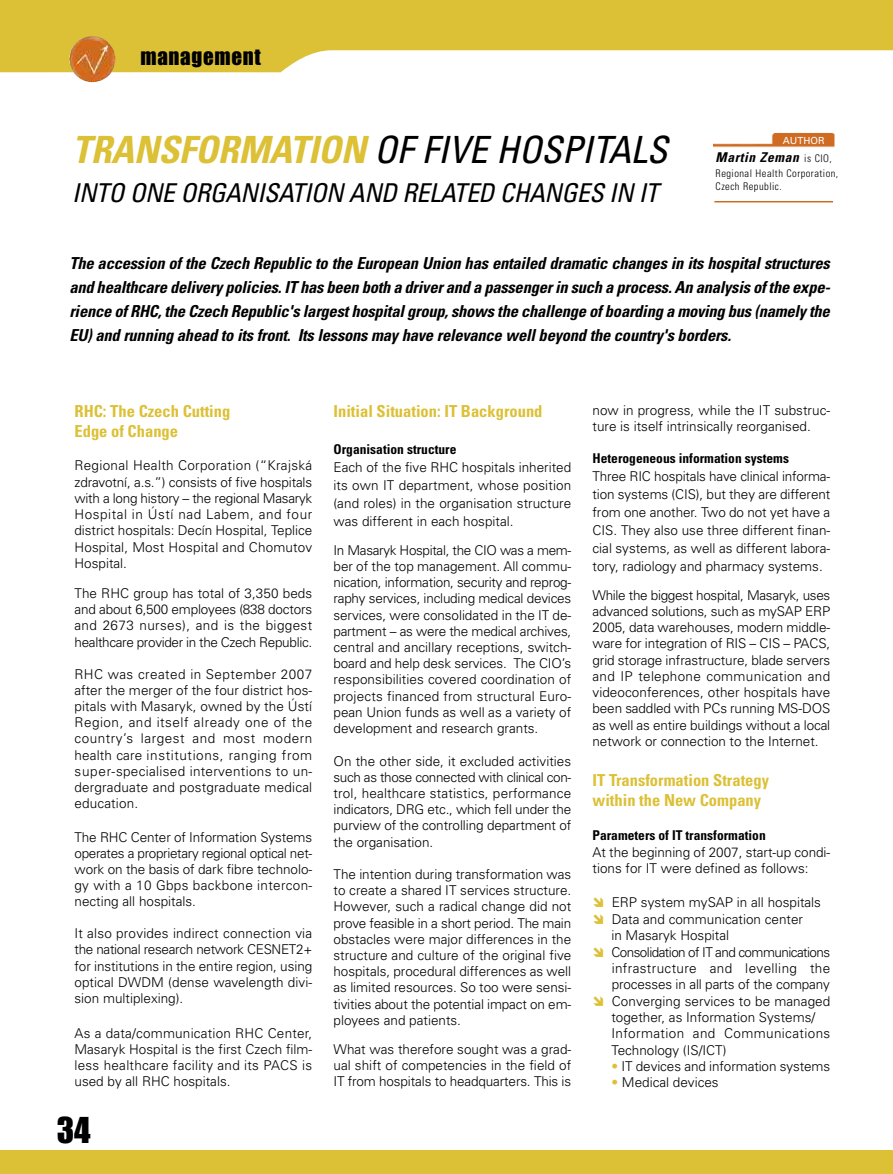
<style>
.page{position:relative;width:893px;height:1174px;background:#fff}
.page>*{position:absolute;margin:0;border:0;box-sizing:border-box;transform-origin:0 0}
.t1{font:italic condensed 37.5px "Univers";letter-spacing:-.01em;color:#000}
.t2{font:33px "Impact";color:#000}
.t3{font:italic condensed 25.95px "Univers";letter-spacing:-.02em;color:#000}
.t4{font:21px "Impact";letter-spacing:.03em;color:#000}
.t5{font:italic 700 condensed 16.5px/24px "Univers";letter-spacing:-.015em;color:#000;text-align:justify}
.t6{font:700 condensed 16.5px/19.8px "Univers";color:#dcc036}
.t7{font:300 13.5px/16.2px "Univers";color:#000;text-align:justify}
.t8{font:700 condensed 13.5px "Univers";color:#000}
.t9{font:italic 700 condensed 13.5px "Univers";letter-spacing:.045em;color:#000}
.t10{font:300 condensed 10.5px/12.6px "Univers";letter-spacing:.045em;color:#000}
.t11{font:9.75px "Univers";color:#fff}
.s1{font-weight:700;color:#dcc036}
.s2{font-weight:300;font-style:normal;font-size:10.5px}
.s3{color:#dcc036}
</style>
<div class="page">
<svg style="left:0;top:0;width:893px;height:72px;fill:#dcc036"></svg>
<img style="left:713px;top:132px;width:122px;height:71px">
<img style="left:69px;top:36px;width:46px;height:46px">
<hr style="left:714px;top:201px;width:119px;height:1px;background:#ce6b23">
<div style="left:0;top:1150px;width:893px;height:24px;background:#dcc036"></div>
<h3 class="t4" style="left:141px;top:46px;width:122px">MANAGEMENT</h3>
<h1 class="t1" style="left:72px;top:136px;width:597px"><span class="s1">TRANSFORMATION</span> OF FIVE HOSPITALS</h1>
<h3 class="t3" style="left:72px;top:184px;width:588px">INTO ONE ORGANISATION AND RELATED CHANGES IN IT</h3>
<p class="t11" style="left:783px;top:137px;width:43px">AUTHOR</p>
<p class="t9" style="left:716px;top:152px;width:118px">Martin Zeman <span class="s2">is CIO,</span></p>
<p class="t10" style="left:716px;top:168px;width:124px">Regional Health Corporation,<br>Czech Republic.</p>
<p class="t5" style="left:69px;top:252px;width:762px">The accession of the Czech Republic to the European Union has entailed dramatic changes in its hospital structures and healthcare delivery policies. IT has been both a driver and a passenger in such a process. An analysis of the expe&shy;rience of RHC, the Czech Republic's largest hospital group, shows the challenge of boarding a moving bus (namely the EU) and running ahead to its front. Its lessons may have relevance well beyond the country's borders.</p>
<p class="t6" style="left:74px;top:402px;width:157px">RHC: The Czech Cutting<br>Edge of Change</p>
<p class="t7" style="left:74px;top:459px;width:239px">Regional Health Corporation (“Krajská zdravotní, a.s.”) consists of five hospitals with a long history – the regional Masaryk Hospital in Ústí nad Labem, and four district hospitals: Decín Hospital, Teplice Hospital, Most Hospital and Chomutov Hospital.</p>
<p class="t7" style="left:74px;top:586px;width:239px">The RHC group has total of 3,350 beds and about 6,500 employees (838 doctors and 2673 nurses), and is the biggest healthcare provider in the Czech Republic.</p>
<p class="t7" style="left:74px;top:667px;width:239px">RHC was created in September 2007 after the merger of the four district hos&shy;pitals with Masaryk, owned by the Ústí Region, and itself already one of the country’s largest and most modern health care institutions, ranging from super-specialised interventions to un&shy;dergraduate and postgraduate medical education.</p>
<p class="t7" style="left:74px;top:830px;width:239px">The RHC Center of Information Systems operates a proprietary regional optical net&shy;work on the basis of dark fibre technolo&shy;gy with a 10 Gbps backbone intercon&shy;necting all hospitals.</p>
<p class="t7" style="left:74px;top:926px;width:239px">It also provides indirect connection via the national research network CESNET2+ for institutions in the entire region, using optical DWDM (dense wavelength divi&shy;sion multiplexing).</p>
<p class="t7" style="left:74px;top:1026px;width:239px">As a data/communication RHC Center, Masaryk Hospital is the first Czech film&shy;less healthcare facility and its PACS is used by all RHC hospitals.</p>
<h2 class="t2" style="left:57px;top:1112px;width:35px">34</h2>
<p class="t6" style="left:333px;top:402px;width:210px">Initial Situation: IT Background</p>
<p class="t8" style="left:333px;top:444px;width:124px">Organisation structure</p>
<p class="t7" style="left:333px;top:460px;width:239px;line-height:18px">Each of the five RHC hospitals inherited its own IT department, whose position (and roles) in the organisation structure was different in each hospital.</p>
<p class="t7" style="left:333px;top:543px;width:239px">In Masaryk Hospital, the CIO was a mem&shy;ber of the top management. All commu&shy;nication, information, security and reprog&shy;raphy services, including medical devices services, were consolidated in the IT de&shy;partment – as were the medical archives, central and ancillary receptions, switch&shy;board and help desk services. The CIO’s responsibilities covered coordination of projects financed from structural Euro&shy;pean Union funds as well as a variety of development and research grants.</p>
<p class="t7" style="left:333px;top:754px;width:239px">On the other side, it excluded activities such as those connected with clinical con&shy;trol, healthcare statistics, performance indicators, DRG etc., which fell under the purview of the controlling department of the organisation.</p>
<p class="t7" style="left:333px;top:867px;width:239px">The intention during transformation was to create a shared IT services structure.<br>However, such a radical change did not prove feasible in a short period. The main obstacles were major differences in the structure and culture of the original five hospitals, procedural differences as well as limited resources. So too were sensi&shy;tivities about the potential impact on em&shy;ployees and patients.</p>
<p class="t7" style="left:333px;top:1042px;width:239px">What was therefore sought was a grad&shy;ual shift of competencies in the field of IT from hospitals to headquarters. This is</p>
<p class="t7" style="left:592px;top:403px;width:239px">now in progress, while the IT substruc&shy;ture is itself intrinsically reorganised.</p>
<p class="t8" style="left:592px;top:453px;width:198px">Heterogeneous information systems</p>
<p class="t7" style="left:592px;top:469px;width:239px;line-height:18px">Three RIC hospitals have clinical informa&shy;tion systems (CIS), but they are different from one another. Two do not yet have a CIS. They also use three different finan&shy;cial systems, as well as different labora&shy;tory, radiology and pharmacy systems.</p>
<p class="t7" style="left:592px;top:588px;width:239px">While the biggest hospital, Masaryk, uses advanced solutions, such as mySAP ERP 2005, data warehouses, modern middle&shy;ware for integration of RIS – CIS – PACS, grid storage infrastructure, blade servers and IP telephone communication and videoconferences, other hospitals have been saddled with PCs running MS-DOS as well as entire buildings without a local network or connection to the Internet.</p>
<p class="t6" style="left:592px;top:771px;width:178px">IT Transformation Strategy within the New Company</p>
<p class="t8" style="left:592px;top:830px;width:175px">Parameters of IT transformation</p>
<p class="t7" style="left:592px;top:845px;width:239px">At the beginning of 2007, start-up condi&shy;tions for IT were defined as follows:</p>
<p class="t7" style="left:611px;top:895px;width:220px;text-align:left">ERP system mySAP in all hospitals<br>Data and communication center<br>in Masaryk Hospital<br>Consolidation of IT and communications infrastructure and levelling the processes in all parts of the company<br>Converging services to be managed together, as Information Systems/<br>Information and Communications<br>Technology (IS/ICT)</p>
<p class="t7" style="left:611px;top:1059px;width:220px"><span class="s3">•</span> IT devices and information systems</p>
<p class="t7" style="left:611px;top:1075px;width:109px"><span class="s3">•</span> Medical devices</p>
</div>
